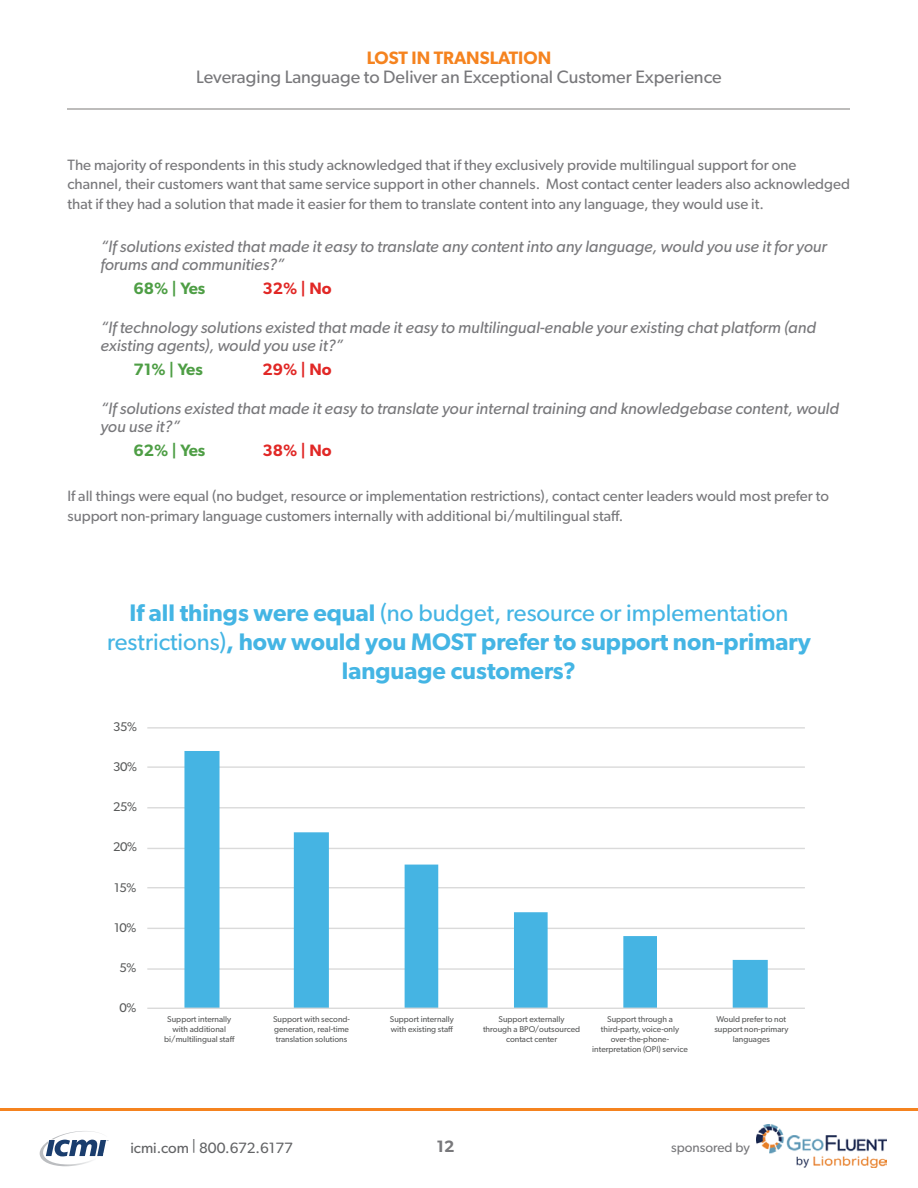
<style>
.page{position:relative;width:918px;height:1188px;background:#fff}
.page>*{position:absolute;margin:0;border:0;box-sizing:border-box;transform-origin:0 0}
.t1{font:600 24px/28.8px "Gibson";color:#44b5e4;text-align:center}
.t2{font:18px "Gibson";color:#78787b}
.t3{font:600 18px "Gibson";color:#f5831f}
.t4{font:italic 16.5px/18px "Gibson";color:#78787b}
.t5{font:600 16.5px "Gibson";color:#4e9e45}
.t6{font:600 16.5px "Gibson";color:#e12826}
.t7{font:600 16.5px "Gibson";color:#78787b}
.t8{font:15px/19.5px "Gibson";color:#78787b}
.t9{font:15px "Gibson";color:#636466}
.t10{font:13.5px "Gibson";color:#78787b}
.t11{font:12.6px "Gibson";letter-spacing:-.03em;color:#595a5a}
.t12{font:8.4px/10.1px "Gibson";color:#595a5a;text-align:center}
.s1{font-weight:400}
</style>
<div class="page">
<hr style="left:0;top:1108px;width:918px;height:3px;background:#f5831f">
<svg style="left:40px;top:1131px;width:69px;height:35px"></svg>
<hr style="left:68px;top:109px;width:782px;height:1px;background:#bdbcbb">
<img style="left:757px;top:1125px;width:129px;height:43px">
<hr style="left:147px;top:968px;width:658px;height:2px;background:#dadada">
<hr style="left:147px;top:928px;width:658px;height:1px;background:#dadada">
<hr style="left:147px;top:887px;width:658px;height:1px;background:#dadada">
<hr style="left:147px;top:848px;width:658px;height:1px;background:#dadada">
<hr style="left:147px;top:807px;width:658px;height:1px;background:#dadada">
<hr style="left:147px;top:766px;width:658px;height:2px;background:#dadada">
<hr style="left:147px;top:727px;width:658px;height:2px;background:#dadada">
<svg style="left:184px;top:751px;width:584px;height:257px"></svg>
<hr style="left:147px;top:1008px;width:658px;height:1px;background:#dadada">
<p class="t3" style="left:367px;top:47px;width:186px">LOST IN TRANSLATION</p>
<p class="t2" style="left:196px;top:66px;width:527px">Leveraging Language to Deliver an Exceptional Customer Experience</p>
<p class="t8" style="left:68px;top:155px;width:784px">The majority of respondents in this study acknowledged that if they exclusively provide multilingual support for one channel, their customers want that same service support in other channels. Most contact center leaders also acknowledged that if they had a solution that made it easier for them to translate content into any language, they would use it.</p>
<p class="t4" style="left:100px;top:237px;width:728px">“If solutions existed that made it easy to translate any content into any language, would you use it for your forums and communities?”</p>
<p class="t5" style="left:133px;top:278px;width:73px">68% | Yes</p>
<p class="t6" style="left:262px;top:278px;width:71px">32% | No</p>
<p class="t4" style="left:100px;top:318px;width:717px">“If technology solutions existed that made it easy to multilingual-enable your existing chat platform (and existing agents), would you use it?”</p>
<p class="t5" style="left:133px;top:359px;width:71px">71% | Yes</p>
<p class="t6" style="left:262px;top:359px;width:71px">29% | No</p>
<p class="t4" style="left:100px;top:399px;width:740px">“If solutions existed that made it easy to translate your internal training and knowledgebase content, would you use it?”</p>
<p class="t5" style="left:133px;top:440px;width:73px">62% | Yes</p>
<p class="t6" style="left:262px;top:440px;width:71px">38% | No</p>
<p class="t8" style="left:68px;top:486px;width:763px">If all things were equal (no budget, resource or implementation restrictions), contact center leaders would most prefer to support non-primary language customers internally with additional bi/multilingual staff.</p>
<h1 class="t1" style="left:107px;top:598px;width:705px">If all things were equal <span class="s1">(no budget, resource or implementation restrictions)</span>, how would you MOST prefer to support non-primary language customers?</h1>
<p class="t11" style="left:113px;top:719px;width:25px">35%</p>
<p class="t11" style="left:113px;top:759px;width:25px">30%</p>
<p class="t11" style="left:113px;top:799px;width:25px">25%</p>
<p class="t11" style="left:113px;top:839px;width:25px">20%</p>
<p class="t11" style="left:114px;top:880px;width:24px">15%</p>
<p class="t11" style="left:114px;top:920px;width:24px">10%</p>
<p class="t11" style="left:120px;top:960px;width:18px">5%</p>
<p class="t11" style="left:120px;top:1000px;width:18px">0%</p>
<p class="t12" style="left:164px;top:1014px;width:72px">Support internally with additional bi/multilingual staff</p>
<p class="t12" style="left:273px;top:1014px;width:78px;text-align:justify">Support with second&shy;generation, real-time translation solutions</p>
<p class="t12" style="left:390px;top:1014px;width:65px;text-align:left">Support internally with existing staff</p>
<p class="t12" style="left:483px;top:1014px;width:99px">Support externally<br>through a BPO/outsourced contact center</p>
<p class="t12" style="left:592px;top:1014px;width:97px">Support through a third-party, voice-only over-the-phone&shy;interpretation (OPI) service</p>
<p class="t12" style="left:714px;top:1014px;width:75px">Would prefer to not support non-primary languages</p>
<p class="t9" style="left:130px;top:1139px;width:164px">icmi.com | 800.672.6177</p>
<p class="t7" style="left:436px;top:1137px;width:20px">12</p>
<p class="t10" style="left:671px;top:1139px;width:80px">sponsored by</p>
</div>
